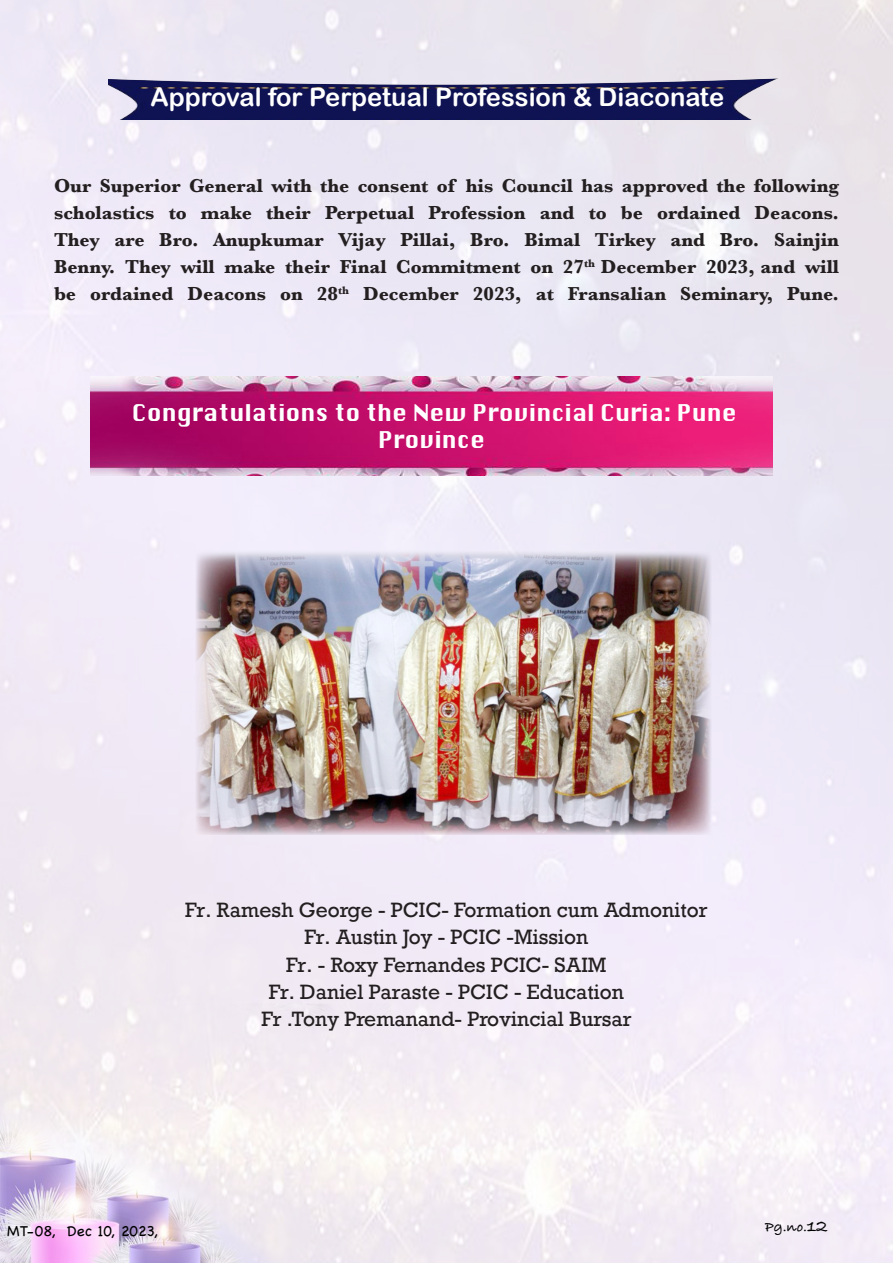
<style>
.page{position:relative;width:893px;height:1263px;background:#fff}
.page>*{position:absolute;margin:0;border:0;box-sizing:border-box;transform-origin:0 0}
.t1{font:25.5px "Arial Rounded MT Bold";color:#fff}
.t2{font:22.5px/27px "Krungthep";color:#fff;text-align:center}
.t3{font:700 19.5px/27px "Baskerville";color:#231f20;text-align:justify}
.t4{font:19.5px "Rockwell";color:#231f20}
.t5{font:15px "Chalkboard";color:#000}
.t6{font:700 15px "Bradley Hand ITCTT";color:#000}
.s1{font-size:18px}
</style>
<div class="page">
<img style="left:0;top:0;width:893px;height:1263px">
<img style="left:196px;top:550px;width:515px;height:284px">
<img style="left:91px;top:376px;width:681px;height:99px">
<img style="left:108px;top:78px;width:677px;height:42px">
<p class="t1" style="left:151px;top:82px;width:575px">Approval for Perpetual Profession &amp; Diaconate</p>
<p class="t3" style="left:54px;top:173px;width:786px">Our Superior General with the consent of his Council has approved the following</p>
<p class="t3" style="left:54px;top:200px;width:786px">scholastics to make their Perpetual Profession and to be ordained Deacons.<br>They are Bro. Anupkumar Vijay Pillai, Bro. Bimal Tirkey and Bro. Sainjin Benny. They will make their Final Commitment on 27<sup>th</sup> December 2023, and will be ordained Deacons on 28<sup>th</sup> December 2023, at Fransalian Seminary, Pune.</p>
<p class="t2" style="left:132px;top:400px;width:606px">Congratulations to the New Provincial Curia: Pune<br>Province</p>
<p class="t4" style="left:185px;top:898px;width:524px">Fr. Ramesh George - PCIC- Formation cum Admonitor</p>
<p class="t4" style="left:304px;top:925px;width:286px">Fr. Austin Joy - PCIC -Mission</p>
<p class="t4" style="left:286px;top:952px;width:322px">Fr. - Roxy Fernandes PCIC- SAIM</p>
<p class="t4" style="left:269px;top:979px;width:357px">Fr. Daniel Paraste - PCIC - Education</p>
<p class="t4" style="left:261px;top:1006px;width:372px">Fr .Tony Premanand- Provincial Bursar</p>
<p class="t5" style="left:7px;top:1222px;width:152px">MT-08, Dec 10, 2023,</p>
<p class="t6" style="left:765px;top:1215px;width:64px">Pg.no.<span class="s1">12</span></p>
</div>
